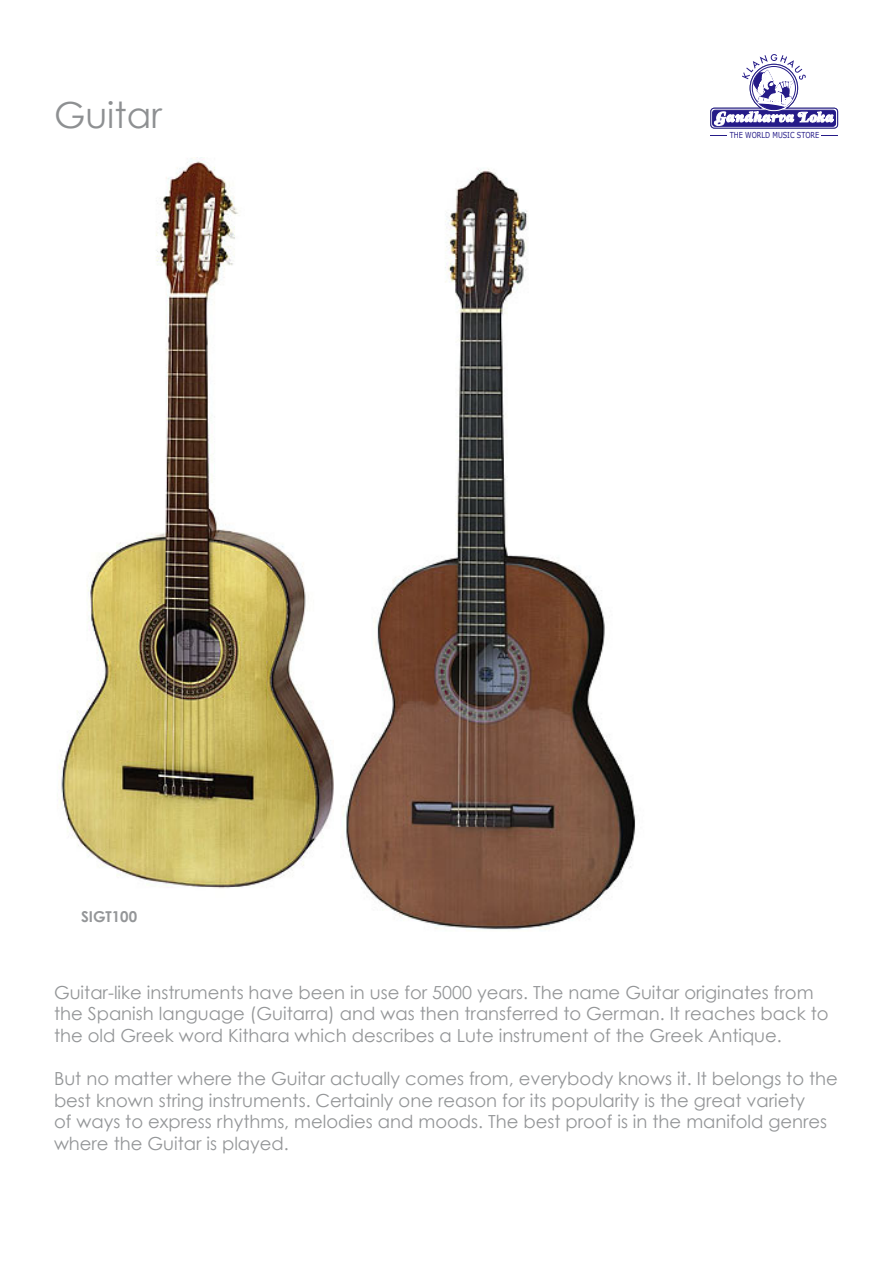
<style>
.page{position:relative;width:893px;height:1263px;background:#fff}
.page>*{position:absolute;margin:0;border:0;box-sizing:border-box;transform-origin:0 0}
.t1{font:36px "Century Gothic";color:#8e9092}
.t2{font:18px/21.6px "Century Gothic";color:#949698}
.t3{font:700 15px "Century Gothic";color:#949698}
.t4{font:8.25px "Verdana";color:#251b88;scale:.8 1}
</style>
<div class="page">
<img style="left:59px;top:157px;width:275px;height:732px">
<img style="left:343px;top:169px;width:293px;height:761px">
<svg style="left:710px;top:54px;width:128px;height:75px"></svg>
<svg style="left:822px;top:135px;width:16px;height:1px"></svg>
<svg style="left:711px;top:135px;width:16px;height:1px"></svg>
<h1 class="t1" style="left:54px;top:93px;width:110px">Guitar</h1>
<p class="t3" style="left:81px;top:907px;width:58px">SIGT100</p>
<p class="t4" style="left:730px;top:130px;width:113px">THE WORLD MUSIC STORE</p>
<p class="t2" style="left:54px;top:981px;width:776px">Guitar-like instruments have been in use for 5000 years. The name Guitar originates from the Spanish language (Guitarra) and was then transferred to German. It reaches back to the old Greek word Kithara which describes a Lute instrument of the Greek Antique.</p>
<p class="t2" style="left:54px;top:1068px;width:785px">But no matter where the Guitar actually comes from, everybody knows it. It belongs to the best known string instruments. Certainly one reason for its popularity is the great variety<br>of ways to express rhythms, melodies and moods. The best proof is in the manifold genres where the Guitar is played.</p>
</div>
